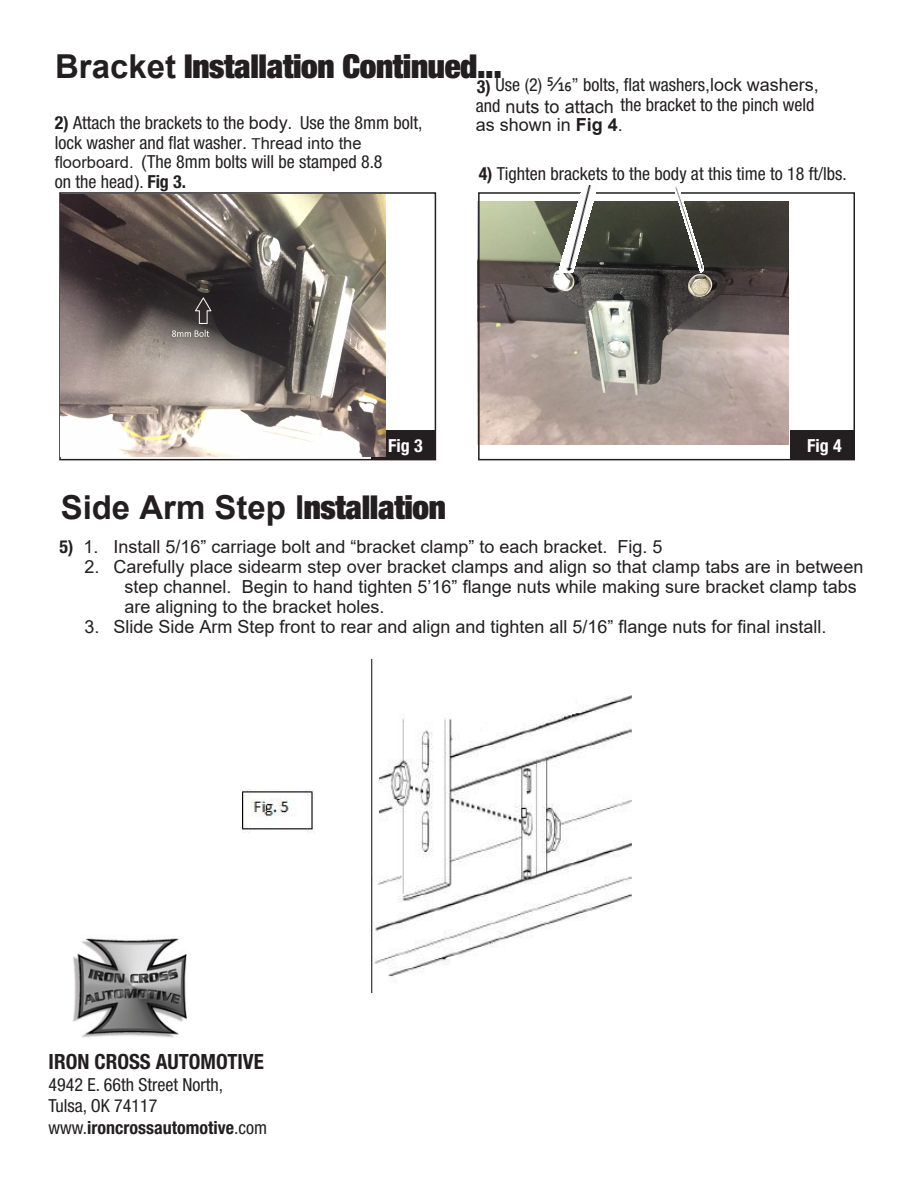
<style>
.page{position:relative;width:918px;height:1188px;background:#fff}
.page>*{position:absolute;margin:0;border:0;box-sizing:border-box;transform-origin:0 0}
.t1{font:900 condensed 33px "Helvetica Neue LT Std";letter-spacing:-.01em;color:#231f20}
.t2{font:700 33px "Arial";color:#231f20}
.t3{font:700 condensed 21px "Helvetica Neue LT Std";color:#231f20}
.t4{font:18px/20.1px "Arial";color:#231f20}
.t5{font:condensed 18px/19.5px "Helvetica Neue LT Std";color:#231f20}
.t6{font:700 condensed 18px "Helvetica Neue LT Std";color:#fff}
.s1{font-family:"Arial";font-weight:700;font-stretch:normal}
.s2{font-weight:700}
.s3{font-family:"Corbel";font-stretch:normal;font-size:21px}
.s4{font-family:"Arial";font-stretch:normal}
.s5{font-family:"Helvetica Neue LT Std";font-stretch:condensed}
.s6{font-family:"Arial";font-stretch:normal;font-size:15px}
.s7{font-family:"Arial";font-stretch:normal;font-size:16.5px}
.s8{font-family:"Helvetica Neue LT Std";font-weight:900;font-stretch:condensed}
.s9{font-family:"Helvetica Neue LT Std";font-weight:700;font-stretch:condensed}
</style>
<div class="page">
<img style="left:481px;top:202px;width:308px;height:243px">
<img style="left:73px;top:938px;width:114px;height:100px">
<div style="left:59px;top:192px;width:377px;height:268px;border:2px solid #231f20"></div>
<div style="left:371px;top:431px;width:64px;height:28px;background:#231f20"></div>
<div style="left:478px;top:192px;width:377px;height:268px;border:2px solid #231f20"></div>
<div style="left:790px;top:431px;width:64px;height:28px;background:#231f20"></div>
<img style="left:559px;top:185px;width:38px;height:87px">
<img style="left:675px;top:186px;width:29px;height:87px">
<img style="left:60px;top:195px;width:326px;height:262px">
<img style="left:371px;top:659px;width:261px;height:333px">
<img style="left:242px;top:789px;width:73px;height:44px">
<h1 class="t1" style="left:55px;top:45px;width:448px"><span class="s1">Bracket</span> Installation Continued...</h1>
<p class="t5" style="left:477px;top:75px;width:344px"><span class="s2">3)</span> Use (2) <span class="s3">5/16</span>” bolts, flat washers<span class="s4">,lock washers,</span></p>
<p class="t4" style="left:476px;top:97px;width:139px"><span class="s5">and</span> nuts to attach</p>
<p class="t5" style="left:620px;top:94px;width:196px">the bracket to the pinch weld</p>
<p class="t5" style="left:55px;top:113px;width:369px"><span class="s2">2)</span> Attach the brackets to the <span class="s4">body</span>. Use the 8mm bolt, lock washer and flat washer<span class="s4">.</span> <span class="s6">T</span><span class="s7">hread into the floorboard.</span> <span class="s4">(</span>The 8mm bolts will be stamped 8.8<br>on the head<span class="s4">)</span>. <span class="s2">Fig 3.</span></p>
<p class="t4" style="left:476px;top:115px;width:148px">as shown in <span class="s2">Fig 4</span>.</p>
<p class="t5" style="left:479px;top:163px;width:369px"><span class="s2">4)</span> Tighten brackets to the body at this time to 18 ft/lbs.</p>
<p class="t6" style="left:388px;top:434px;width:36px">Fig 3</p>
<p class="t6" style="left:807px;top:434px;width:36px">Fig 4</p>
<h1 class="t2" style="left:61px;top:489px;width:387px">Side Arm Step I<span class="s8">nstallation</span></h1>
<p class="t4" style="left:60px;top:537px;width:604px"><span class="s9">5)</span> 1. Install 5/16” carriage bolt and “bracket clamp” to each bracket. Fig. 5</p>
<p class="t4" style="left:124px;top:557px;width:740px;text-indent:-40px">2. Carefully place sidearm step over bracket clamps and align so that clamp tabs are in between step channel. Begin to hand tighten 5’16” flange nuts while making sure bracket clamp tabs are aligning to the bracket holes.</p>
<p class="t4" style="left:85px;top:617px;width:743px">3. Slide Side Arm Step front to rear and align and tighten all 5/16” flange nuts for final install.</p>
<p class="t3" style="left:49px;top:1049px;width:217px">IRON CROSS AUTOMOTIVE</p>
<p class="t5" style="left:49px;top:1073px;width:220px;line-height:21.6px">4942 E. 66th Street North,<br>Tulsa, OK 74117 www.<span class="s2">ironcrossautomotive</span>.com</p>
</div>
